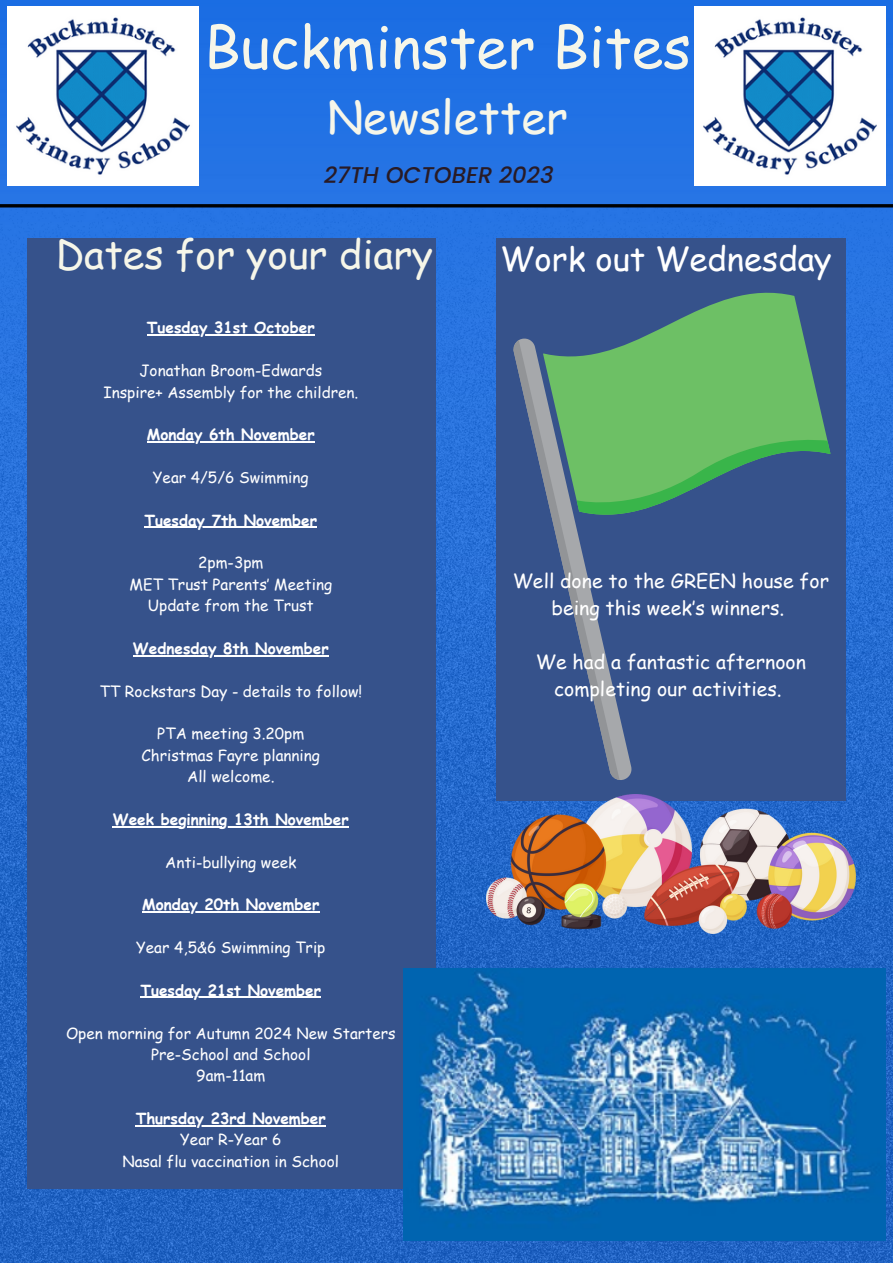
<style>
.page{position:relative;width:893px;height:1264px;background:#fff}
.page>*{position:absolute;margin:0;border:0;box-sizing:border-box;transform-origin:0 0}
.t1{font:57.3px "Comic Sans MS";color:#f6f6e9}
.t2{font:45.3px "Comic Sans MS";color:#f6f6e9}
.t3{font:39.3px "Comic Sans MS";color:#f6f6e9}
.t4{font:33px "Comic Sans MS";color:#fff}
.t5{font:italic 500 22.8px "Poppins";color:#291b25}
.t6{font:19.5px/27px "Comic Sans MS";color:#fff;text-align:center}
.t7{font:15.3px "Comic Sans MS";color:#fff}
.t8{font:700 15.3px "Comic Sans MS";color:#fff}
</style>
<div class="page">
<img style="left:0;top:0;width:892px;height:1262px">
<div style="left:27px;top:238px;width:409px;height:950px;background:#36528b"></div>
<img style="left:7px;top:6px;width:191px;height:179px">
<div style="left:496px;top:238px;width:349px;height:562px;background:#36528b"></div>
<hr style="left:0;top:204px;width:892px;height:3px;background:#000">
<img style="left:694px;top:6px;width:191px;height:179px">
<img style="left:486px;top:794px;width:369px;height:139px">
<img style="left:404px;top:968px;width:481px;height:272px">
<svg style="left:632px;top:292px;width:194px;height:141px;fill:#6dc065"></svg>
<svg style="left:519px;top:338px;width:113px;height:442px"></svg>
<svg style="left:513px;top:340px;width:106px;height:440px"></svg>
<svg style="left:576px;top:433px;width:254px;height:91px"></svg>
<hr style="left:147px;top:334px;width:168px;height:1px;background:#fff">
<hr style="left:147px;top:441px;width:168px;height:1px;background:#fff">
<hr style="left:144px;top:527px;width:173px;height:1px;background:#fff">
<hr style="left:133px;top:655px;width:196px;height:1px;background:#fff">
<hr style="left:113px;top:826px;width:236px;height:1px;background:#fff">
<hr style="left:142px;top:911px;width:177px;height:1px;background:#fff">
<hr style="left:140px;top:996px;width:181px;height:2px;background:#fff">
<hr style="left:136px;top:1125px;width:190px;height:1px;background:#fff">
<p class="t1" style="left:204px;top:5px;width:488px">Buckminster Bites</p>
<p class="t2" style="left:327px;top:84px;width:242px">Newsletter</p>
<p class="t5" style="left:324px;top:159px;width:231px">27TH OCTOBER 2023</p>
<p class="t3" style="left:56px;top:226px;width:378px">Dates for your diary</p>
<p class="t4" style="left:500px;top:234px;width:333px">Work out Wednesday</p>
<p class="t8" style="left:147px;top:316px;width:169px">Tuesday 31st October</p>
<p class="t7" style="left:139px;top:359px;width:184px">Jonathan Broom-Edwards</p>
<p class="t7" style="left:103px;top:380px;width:256px">Inspire+ Assembly for the children.</p>
<p class="t8" style="left:147px;top:423px;width:169px">Monday 6th November</p>
<p class="t7" style="left:153px;top:466px;width:157px">Year 4/5/6 Swimming</p>
<p class="t8" style="left:144px;top:509px;width:174px">Tuesday 7th November</p>
<p class="t7" style="left:198px;top:551px;width:67px">2pm-3pm</p>
<p class="t7" style="left:129px;top:573px;width:204px">MET Trust Parents’ Meeting</p>
<p class="t7" style="left:148px;top:594px;width:167px">Update from the Trust</p>
<p class="t8" style="left:133px;top:637px;width:197px">Wednesday 8th November</p>
<p class="t7" style="left:99px;top:679px;width:264px">TT Rockstars Day - details to follow!</p>
<p class="t7" style="left:157px;top:722px;width:149px">PTA meeting 3.20pm</p>
<p class="t7" style="left:142px;top:744px;width:180px">Christmas Fayre planning</p>
<p class="t7" style="left:187px;top:765px;width:89px">All welcome.</p>
<p class="t8" style="left:113px;top:808px;width:237px">Week beginning 13th November</p>
<p class="t7" style="left:165px;top:850px;width:133px">Anti-bullying week</p>
<p class="t8" style="left:142px;top:893px;width:179px">Monday 20th November</p>
<p class="t7" style="left:136px;top:936px;width:191px">Year 4,5&amp;6 Swimming Trip</p>
<p class="t8" style="left:140px;top:978px;width:182px">Tuesday 21st November</p>
<p class="t7" style="left:66px;top:1021px;width:331px">Open morning for Autumn 2024 New Starters</p>
<p class="t7" style="left:151px;top:1043px;width:161px">Pre-School and School</p>
<p class="t7" style="left:196px;top:1064px;width:70px">9am-11am</p>
<p class="t8" style="left:136px;top:1107px;width:192px">Thursday 23rd November</p>
<p class="t7" style="left:180px;top:1128px;width:103px">Year R-Year 6</p>
<p class="t7" style="left:122px;top:1149px;width:218px">Nasal flu vaccination in School</p>
<p class="t6" style="left:512px;top:566px;width:318px">Well done to the GREEN house for being this week’s winners.</p>
<p class="t6" style="left:535px;top:647px;width:272px">We had a fantastic afternoon completing our activities.</p>
</div>
